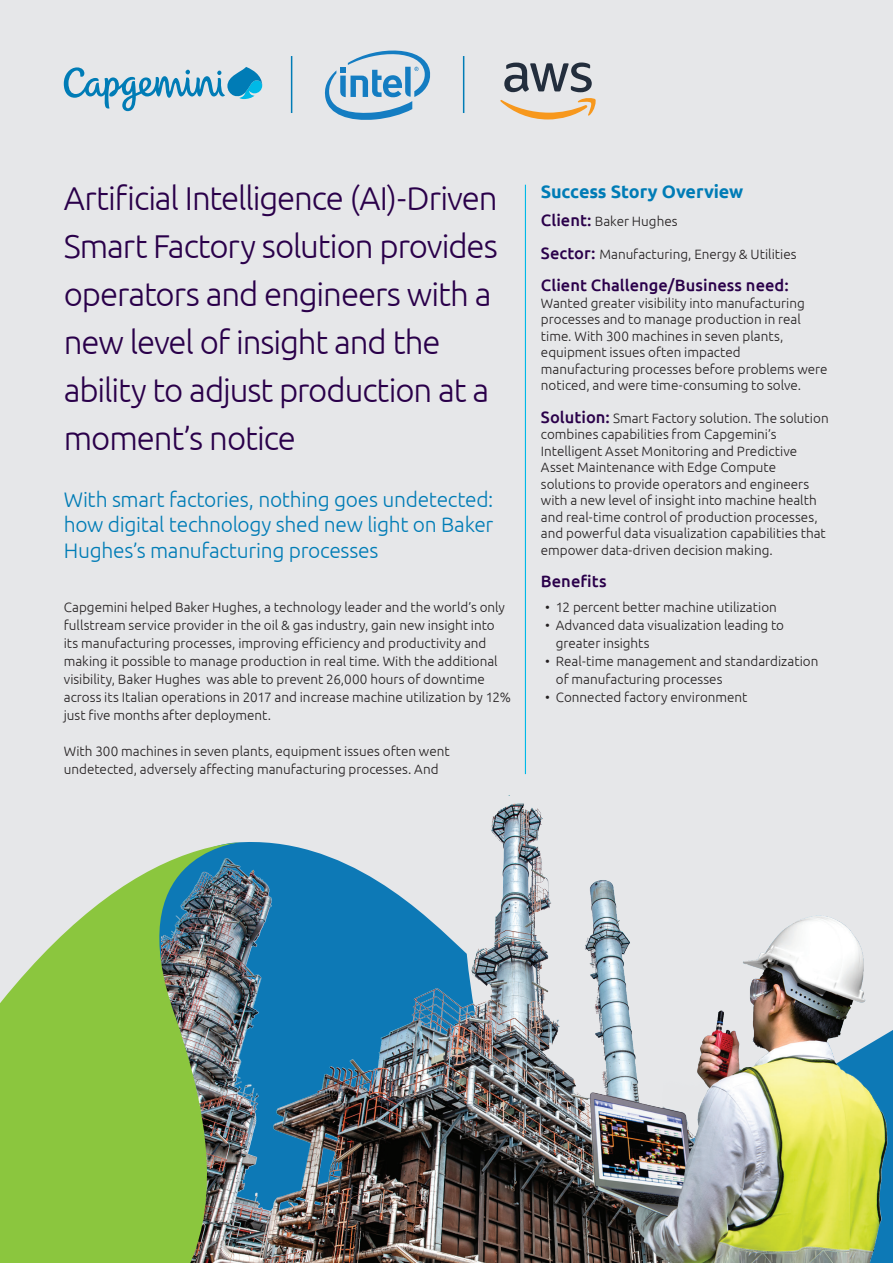
<style>
.page{position:relative;width:893px;height:1263px;background:#e6e7e9}
.page>*{position:absolute;margin:0;border:0;box-sizing:border-box;transform-origin:0 0}
.t1{font:300 33px/48px "Ubuntu";letter-spacing:-.035em;color:#2a004a}
.t2{font:300 21px/25.5px "Ubuntu";letter-spacing:-.015em;color:#007cb6;text-align:justify}
.t3{font:700 18px "Ubuntu";letter-spacing:-.01em;color:#007cb6}
.t4{font:500 16.5px "Ubuntu";letter-spacing:.005em;color:#2a004a}
.t5{font:300 13.5px/16.5px "Ubuntu";color:#231f20}
.s1{font-weight:500;font-size:16.5px;color:#2a004a}
</style>
<div class="page">
<hr style="left:525px;top:185px;width:1px;height:589px;background:#00b9e7">
<svg style="left:64px;top:67px;width:198px;height:44px"></svg>
<hr style="left:291px;top:56px;width:1px;height:57px;background:#007cb6">
<hr style="left:463px;top:56px;width:1px;height:57px;background:#007cb6">
<svg style="left:324px;top:50px;width:107px;height:70px"></svg>
<svg style="left:500px;top:63px;width:96px;height:56px"></svg>
<img style="left:242px;top:795px;width:651px;height:468px">
<img style="left:0;top:842px;width:242px;height:421px">
<h1 class="t1" style="left:64px;top:173px;width:436px">Artificial Intelligence (AI)-Driven<br>Smart Factory solution provides operators and engineers with a new level of insight and the ability to adjust production at a moment’s notice</h1>
<h2 class="t2" style="left:64px;top:486px;width:431px">With smart factories, nothing goes undetected: how digital technology shed new light on Baker Hughes’s manufacturing processes</h2>
<p class="t5" style="left:64px;top:598px;width:449px;line-height:18px">Capgemini helped Baker Hughes, a technology leader and the world’s only fullstream service provider in the oil &amp; gas industry, gain new insight into its manufacturing processes, improving efficiency and productivity and making it possible to manage production in real time. With the additional visibility, Baker Hughes was able to prevent 26,000 hours of downtime across its Italian operations in 2017 and increase machine utilization by 12% just five months after deployment.</p>
<p class="t5" style="left:64px;top:742px;width:387px;line-height:18px">With 300 machines in seven plants, equipment issues often went undetected, adversely affecting manufacturing processes. And</p>
<h3 class="t3" style="left:541px;top:181px;width:204px">Success Story Overview</h3>
<p class="t5" style="left:541px;top:213px;width:138px"><span class="s1">Client:</span> Baker Hughes</p>
<p class="t5" style="left:541px;top:245px;width:257px"><span class="s1">Sector:</span> Manufacturing, Energy &amp; Utilities</p>
<p class="t4" style="left:541px;top:275px;width:249px">Client Challenge/Business need:</p>
<p class="t5" style="left:541px;top:294px;width:288px">Wanted greater visibility into manufacturing processes and to manage production in real time. With 300 machines in seven plants, equipment issues often impacted manufacturing processes before problems were noticed, and were time-consuming to solve.</p>
<p class="t5" style="left:541px;top:409px;width:289px"><span class="s1">Solution:</span> Smart Factory solution. The solution combines capabilities from Capgemini’s Intelligent Asset Monitoring and Predictive Asset Maintenance with Edge Compute solutions to provide operators and engineers with a new level of insight into machine health and real-time control of production processes, and powerful data visualization capabilities that empower data-driven decision making.</p>
<p class="t4" style="left:541px;top:571px;width:67px">Benefits</p>
<p class="t5" style="left:545px;top:599px;width:233px">• 12 percent better machine utilization</p>
<p class="t5" style="left:556px;top:616px;width:230px;line-height:18px;text-indent:-11px">• Advanced data visualization leading to greater insights</p>
<p class="t5" style="left:556px;top:652px;width:264px;line-height:18px;text-indent:-11px">• Real-time management and standardization of manufacturing processes</p>
<p class="t5" style="left:545px;top:689px;width:204px">• Connected factory environment</p>
</div>
